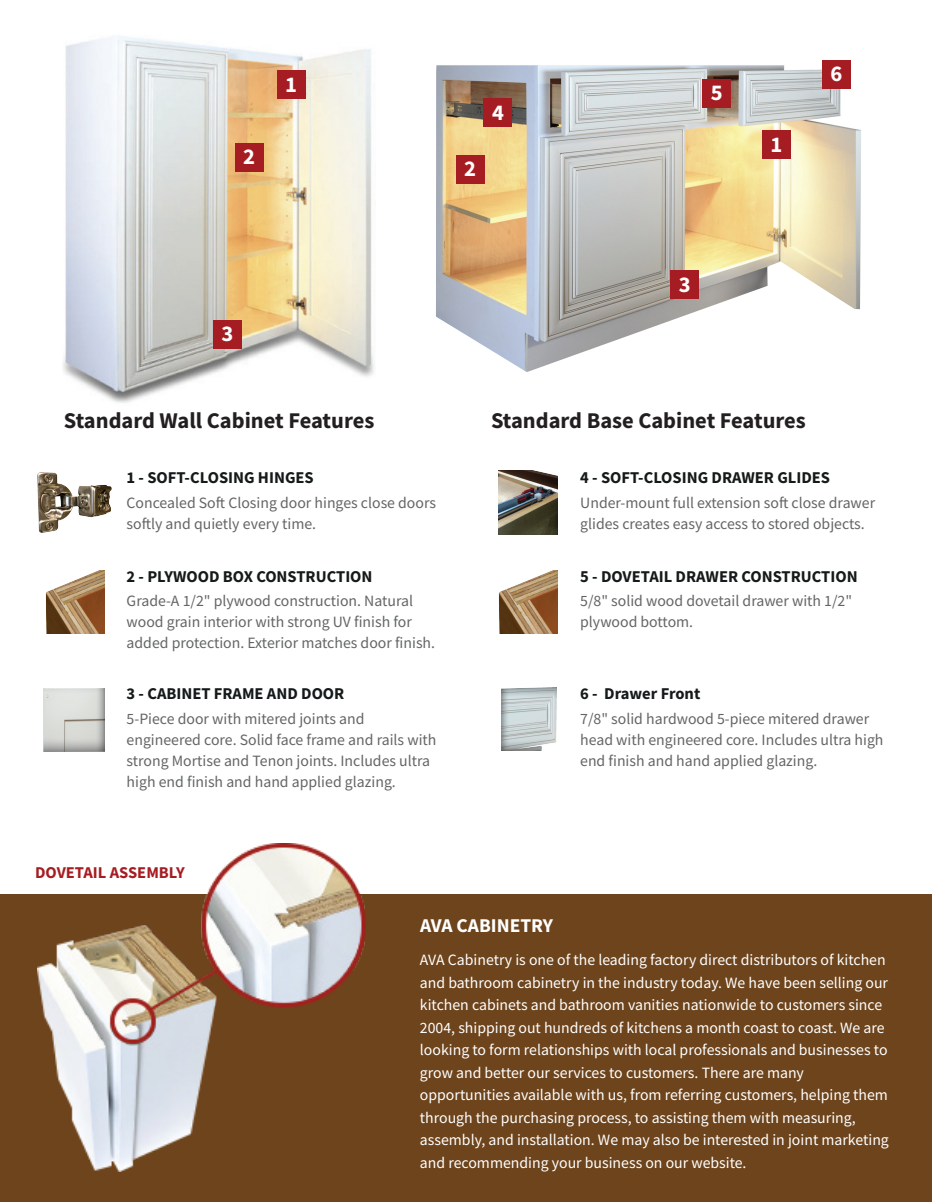
<style>
.page{position:relative;width:932px;height:1202px;background:#fff}
.page>*{position:absolute;margin:0;border:0;box-sizing:border-box;transform-origin:0 0}
.t1{font:700 22.5px "Source Sans Pro";color:#231f20}
.t2{font:700 22.5px "Source Sans Pro";color:#fff}
.t3{font:700 19.5px "Source Sans Pro";color:#fff}
.t4{font:700 16.5px "Source Sans Pro";color:#151919}
.t5{font:700 16.5px "Source Sans Pro";color:#a51d22}
.t6{font:15.75px/22.5px "Source Sans Pro";color:#fff}
.t7{font:15.75px/21px "Source Sans Pro";color:#636565}
</style>
<div class="page">
<div style="left:0;top:894px;width:931px;height:308px;background:#6d441c"></div>
<img style="left:436px;top:64px;width:425px;height:308px">
<div style="left:762px;top:131px;width:28px;height:28px;background:#a51d22"></div>
<div style="left:670px;top:271px;width:28px;height:28px;background:#a51d22"></div>
<div style="left:822px;top:60px;width:28px;height:28px;background:#a51d22"></div>
<div style="left:702px;top:79px;width:29px;height:28px;background:#a51d22"></div>
<div style="left:484px;top:99px;width:28px;height:28px;background:#a51d22"></div>
<div style="left:456px;top:155px;width:28px;height:28px;background:#a51d22"></div>
<img style="left:63px;top:35px;width:311px;height:368px">
<div style="left:277px;top:71px;width:28px;height:28px;background:#a51d22"></div>
<div style="left:235px;top:143px;width:28px;height:28px;background:#a51d22"></div>
<div style="left:213px;top:320px;width:28px;height:28px;background:#a51d22"></div>
<img style="left:37px;top:472px;width:74px;height:61px">
<img style="left:45px;top:570px;width:59px;height:63px">
<img style="left:44px;top:688px;width:61px;height:63px">
<img style="left:499px;top:570px;width:58px;height:63px">
<img style="left:498px;top:471px;width:59px;height:63px">
<img style="left:501px;top:688px;width:55px;height:63px">
<img style="left:38px;top:844px;width:327px;height:327px">
<h1 class="t2" style="left:243px;top:142px;width:13px">2</h1>
<h1 class="t2" style="left:285px;top:69px;width:13px">1</h1>
<h1 class="t2" style="left:464px;top:153px;width:13px">2</h1>
<h1 class="t2" style="left:492px;top:97px;width:13px">4</h1>
<h1 class="t2" style="left:711px;top:78px;width:13px">5</h1>
<h1 class="t2" style="left:770px;top:129px;width:13px">1</h1>
<h1 class="t2" style="left:830px;top:59px;width:13px">6</h1>
<h1 class="t2" style="left:221px;top:318px;width:13px">3</h1>
<h1 class="t2" style="left:678px;top:269px;width:13px">3</h1>
<h1 class="t1" style="left:64px;top:405px;width:312px">Standard Wall Cabinet Features</h1>
<h1 class="t1" style="left:491px;top:405px;width:316px">Standard Base Cabinet Features</h1>
<p class="t4" style="left:127px;top:467px;width:189px">1 - SOFT-CLOSING HINGES</p>
<p class="t7" style="left:127px;top:492px;width:311px">Concealed Soft Closing door hinges close doors softly and quietly every time.</p>
<p class="t4" style="left:127px;top:565px;width:247px">2 - PLYWOOD BOX CONSTRUCTION</p>
<p class="t7" style="left:127px;top:590px;width:310px">Grade-A 1/2" plywood construction. Natural wood grain interior with strong UV finish for added protection. Exterior matches door finish.</p>
<p class="t4" style="left:127px;top:682px;width:219px">3 - CABINET FRAME AND DOOR</p>
<p class="t7" style="left:127px;top:708px;width:311px">5-Piece door with mitered joints and engineered core. Solid face frame and rails with strong Mortise and Tenon joints. Includes ultra high end finish and hand applied glazing.</p>
<p class="t4" style="left:580px;top:467px;width:251px">4 - SOFT-CLOSING DRAWER GLIDES</p>
<p class="t7" style="left:580px;top:492px;width:296px">Under-mount full extension soft close drawer glides creates easy access to stored objects.</p>
<p class="t4" style="left:580px;top:565px;width:279px">5 - DOVETAIL DRAWER CONSTRUCTION</p>
<p class="t7" style="left:580px;top:590px;width:273px">5/8" solid wood dovetail drawer with 1/2" plywood bottom.</p>
<p class="t4" style="left:580px;top:682px;width:122px">6 - Drawer Front</p>
<p class="t7" style="left:580px;top:708px;width:305px">7/8" solid hardwood 5-piece mitered drawer head with engineered core. Includes ultra high end finish and hand applied glazing.</p>
<p class="t5" style="left:35px;top:861px;width:151px">DOVETAIL ASSEMBLY</p>
<p class="t3" style="left:420px;top:912px;width:134px">AVA CABINETRY</p>
<p class="t6" style="left:420px;top:948px;width:470px">AVA Cabinetry is one of the leading factory direct distributors of kitchen and bathroom cabinetry in the industry today. We have been selling our kitchen cabinets and bathroom vanities nationwide to customers since 2004, shipping out hundreds of kitchens a month coast to coast. We are looking to form relationships with local professionals and businesses to grow and better our services to customers. There are many opportunities available with us, from referring customers, helping them through the purchasing process, to assisting them with measuring, assembly, and installation. We may also be interested in joint marketing and recommending your business on our website.</p>
</div>
